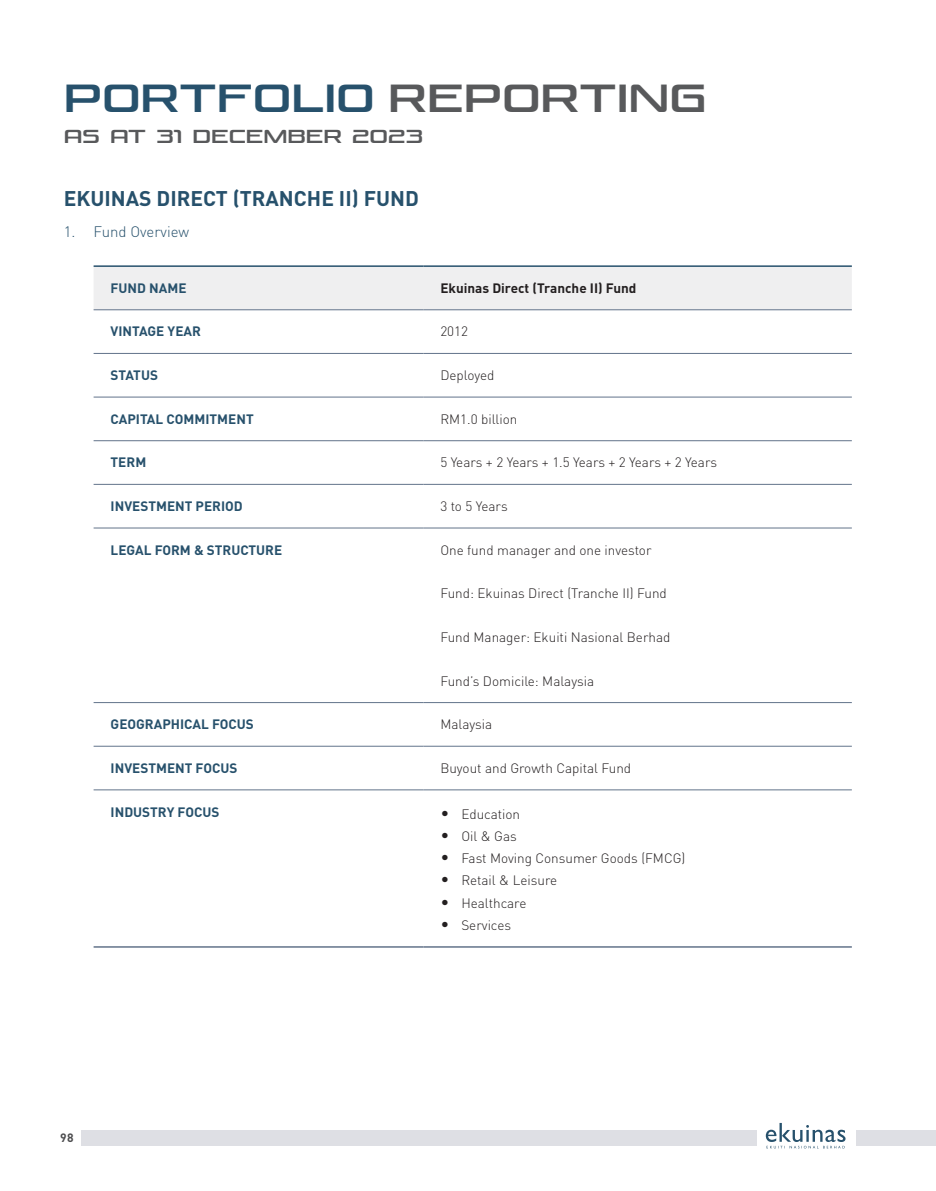
<style>
.page{position:relative;width:936px;height:1191px;background:#fff}
.page>*{position:absolute;margin:0;border:0;box-sizing:border-box;transform-origin:0 0}
.t1{font:37.5px "Venus Rising Rg";color:#27516c}
.t2{font:700 21px "DIN";color:#27516c}
.t3{font:18px "Venus Rising Rg";color:#58595b}
.t4{font:300 15px "DIN";color:#27516c}
.t5{font:300 13.5px "DIN";color:#231f20}
.t6{font:700 13.5px "DIN";color:#27516c}
.t7{font:700 13.5px "DIN";color:#231f20}
.t8{font:700 12px "DIN";color:#4d4d4f}
.s1{color:#58595b}
.s2{font-size:16.5px}
</style>
<div class="page">
<div style="left:94px;top:267px;width:757px;height:42px;background:#efeff0"></div>
<hr style="left:94px;top:946px;width:329px;height:1px;background:#62738a">
<hr style="left:423px;top:946px;width:428px;height:1px;background:#62738a">
<hr style="left:94px;top:309px;width:329px;height:1px;background:#62738a">
<hr style="left:423px;top:309px;width:428px;height:1px;background:#62738a">
<hr style="left:94px;top:353px;width:329px;height:1px;background:#62738a">
<hr style="left:423px;top:353px;width:428px;height:1px;background:#62738a">
<hr style="left:94px;top:397px;width:329px;height:1px;background:#62738a">
<hr style="left:423px;top:397px;width:428px;height:1px;background:#62738a">
<hr style="left:94px;top:440px;width:329px;height:1px;background:#62738a">
<hr style="left:423px;top:440px;width:428px;height:1px;background:#62738a">
<hr style="left:94px;top:484px;width:329px;height:1px;background:#62738a">
<hr style="left:423px;top:484px;width:428px;height:1px;background:#62738a">
<hr style="left:94px;top:528px;width:329px;height:1px;background:#62738a">
<hr style="left:423px;top:528px;width:428px;height:1px;background:#62738a">
<hr style="left:94px;top:702px;width:329px;height:1px;background:#62738a">
<hr style="left:423px;top:702px;width:428px;height:1px;background:#62738a">
<hr style="left:94px;top:746px;width:329px;height:1px;background:#62738a">
<hr style="left:423px;top:746px;width:428px;height:1px;background:#62738a">
<hr style="left:94px;top:789px;width:329px;height:1px;background:#62738a">
<hr style="left:423px;top:789px;width:428px;height:1px;background:#62738a">
<hr style="left:94px;top:265px;width:329px;height:2px;background:#27516c">
<hr style="left:423px;top:265px;width:428px;height:2px;background:#27516c">
<div style="left:855px;top:1130px;width:80px;height:16px;background:#dedfe4"></div>
<div style="left:81px;top:1130px;width:675px;height:16px;background:#dedfe4"></div>
<svg style="left:765px;top:1123px;width:80px;height:25px"></svg>
<h1 class="t1" style="left:64px;top:72px;width:361px">PORTFOLIO <span class="s1">REPORTING</span></h1>
<h3 class="t3" style="left:64px;top:123px;width:361px">AS AT 31 DECEMBER 2023</h3>
<h2 class="t2" style="left:64px;top:185px;width:356px">EKUINAS DIRECT (TRANCHE II) FUND</h2>
<p class="t4" style="left:64px;top:222px;width:127px">1. Fund Overview</p>
<p class="t6" style="left:111px;top:279px;width:77px">FUND NAME</p>
<p class="t7" style="left:440px;top:279px;width:197px">Ekuinas Direct (Tranche II) Fund</p>
<p class="t6" style="left:111px;top:323px;width:92px">VINTAGE YEAR</p>
<p class="t5" style="left:440px;top:323px;width:29px">2012</p>
<p class="t6" style="left:111px;top:366px;width:49px">STATUS</p>
<p class="t5" style="left:440px;top:367px;width:56px">Deployed</p>
<p class="t6" style="left:111px;top:410px;width:145px">CAPITAL COMMITMENT</p>
<p class="t5" style="left:440px;top:410px;width:79px">RM1.0 billion</p>
<p class="t6" style="left:111px;top:453px;width:37px">TERM</p>
<p class="t5" style="left:440px;top:454px;width:278px">5 Years + 2 Years + 1.5 Years + 2 Years + 2 Years</p>
<p class="t6" style="left:111px;top:497px;width:134px">INVESTMENT PERIOD</p>
<p class="t5" style="left:440px;top:498px;width:69px">3 to 5 Years</p>
<p class="t6" style="left:111px;top:541px;width:173px">LEGAL FORM &amp; STRUCTURE</p>
<p class="t5" style="left:440px;top:541px;width:213px">One fund manager and one investor</p>
<p class="t5" style="left:440px;top:585px;width:228px">Fund: Ekuinas Direct (Tranche II) Fund</p>
<p class="t5" style="left:440px;top:629px;width:231px">Fund Manager: Ekuiti Nasional Berhad</p>
<p class="t5" style="left:440px;top:672px;width:155px">Fund’s Domicile: Malaysia</p>
<p class="t6" style="left:111px;top:715px;width:145px">GEOGRAPHICAL FOCUS</p>
<p class="t5" style="left:440px;top:716px;width:53px">Malaysia</p>
<p class="t6" style="left:111px;top:759px;width:128px">INVESTMENT FOCUS</p>
<p class="t5" style="left:440px;top:759px;width:192px">Buyout and Growth Capital Fund</p>
<p class="t6" style="left:111px;top:803px;width:110px">INDUSTRY FOCUS</p>
<p class="t5" style="left:440px;top:805px;width:81px"><span class="s2">•</span> Education</p>
<p class="t5" style="left:440px;top:827px;width:78px"><span class="s2">•</span> Oil &amp; Gas</p>
<p class="t5" style="left:440px;top:850px;width:246px"><span class="s2">•</span> Fast Moving Consumer Goods (FMCG)</p>
<p class="t5" style="left:440px;top:872px;width:118px"><span class="s2">•</span> Retail &amp; Leisure</p>
<p class="t5" style="left:440px;top:894px;width:88px"><span class="s2">•</span> Healthcare</p>
<p class="t5" style="left:440px;top:916px;width:72px"><span class="s2">•</span> Services</p>
<p class="t8" style="left:60px;top:1130px;width:15px">98</p>
</div>
